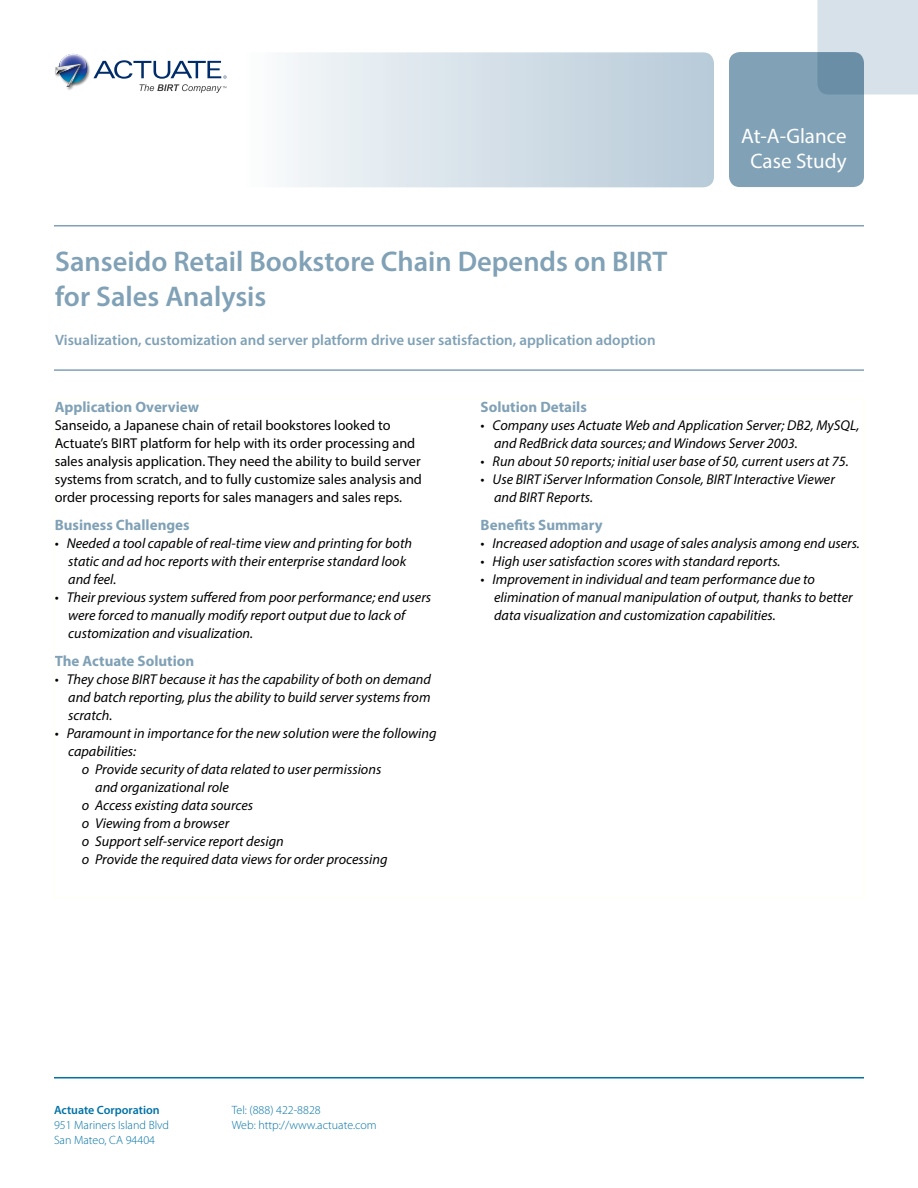
<style>
.page{position:relative;width:918px;height:1188px;background:#fff}
.page>*{position:absolute;margin:0;border:0;box-sizing:border-box;transform-origin:0 0}
.Cover_-_Title{font:600 28.5px/34.2px "Myriad Pro";color:#80a1b6}
.t1{font:21px/25.2px "Myriad Pro";color:#fff;text-align:center}
.Body_Subhead{font:600 15px "Myriad Pro";color:#80a1b6}
.Body_Subhead-2{font:700 15px "Myriad Pro";color:#80a1b6}
.Body_Bullet_Text{font:italic 14.25px/18px "Myriad Pro";color:#000}
.Body_Bullet_Text__La{font:italic 14.25px/18px "Myriad Pro";color:#000}
.INSIDE__Body_Copy{font:14.25px/18px "Myriad Pro";color:#000}
.Actuate_Corporate_Te{font:300 12px "Myriad Pro";color:#0072a6}
.Actuate_Corporate_Te-2{font:600 12px "Myriad Pro";color:#0072a6}
</style>
<div class="page">
<svg style="left:285px;top:52px;width:429px;height:135px"></svg>
<div style="left:729px;top:52px;width:135px;height:135px;background:#80a1b6;border-radius:11px"></div>
<svg style="left:93px;top:60px;width:134px;height:33px"></svg>
<img style="left:72px;top:53px;width:18px;height:26px">
<img style="left:55px;top:62px;width:32px;height:28px">
<svg style="left:56px;top:54px;width:30px;height:33px"></svg>
<svg style="left:818px;top:0;width:100px;height:94px"></svg>
<hr style="left:54px;top:225px;width:810px;height:1px;background:#80a1b6">
<hr style="left:54px;top:1077px;width:810px;height:1px;background:#0072a6">
<hr style="left:54px;top:369px;width:810px;height:2px;background:#80a1b6">
<p class="Cover_-_Title" style="left:55px;top:244px;width:614px">Sanseido Retail Bookstore Chain Depends on BIRT for Sales Analysis</p>
<p class="Body_Subhead" style="left:55px;top:330px;width:602px">Visualization, customization and server platform drive user satisfaction, application adoption</p>
<p class="t1" style="left:741px;top:123px;width:107px">At-A-Glance<br>Case Study</p>
<p class="Body_Subhead-2" style="left:55px;top:397px;width:146px">Application Overview</p>
<p class="INSIDE__Body_Copy" style="left:55px;top:416px;width:369px">Sanseido, a Japanese chain of retail bookstores looked to Actuate’s BIRT platform for help with its order processing and sales analysis application. They need the ability to build server systems from scratch, and to fully customize sales analysis and order processing reports for sales managers and sales reps.</p>
<p class="Body_Subhead-2" style="left:55px;top:515px;width:136px">Business Challenges</p>
<p class="Body_Bullet_Text" style="left:68px;top:534px;width:345px;text-indent:-14px">• Needed a tool capable of real-time view and printing for both static and ad hoc reports with their enterprise standard look and feel.</p>
<p class="Body_Bullet_Text__La" style="left:68px;top:588px;width:364px;text-indent:-14px">• Their previous system suffered from poor performance; end users were forced to manually modify report output due to lack of customization and visualization.</p>
<p class="Body_Subhead-2" style="left:55px;top:651px;width:141px">The Actuate Solution</p>
<p class="Body_Bullet_Text" style="left:68px;top:670px;width:364px;text-align:justify;text-indent:-14px">• They chose BIRT because it has the capability of both on demand and batch reporting, plus the ability to build server systems from scratch.</p>
<p class="Body_Bullet_Text" style="left:68px;top:724px;width:370px;text-indent:-14px">• Paramount in importance for the new solution were the following capabilities:</p>
<p class="Body_Bullet_Text" style="left:95px;top:760px;width:288px;text-indent:-14px">o Provide security of data related to user permissions and organizational role</p>
<p class="Body_Bullet_Text" style="left:82px;top:796px;width:173px">o Access existing data sources</p>
<p class="Body_Bullet_Text" style="left:82px;top:814px;width:149px">o Viewing from a browser</p>
<p class="Body_Bullet_Text" style="left:82px;top:832px;width:204px">o Support self-service report design</p>
<p class="Body_Bullet_Text" style="left:82px;top:850px;width:307px">o Provide the required data views for order processing</p>
<p class="Body_Subhead-2" style="left:481px;top:397px;width:108px">Solution Details</p>
<p class="Body_Bullet_Text" style="left:494px;top:416px;width:367px;text-indent:-14px">• Company uses Actuate Web and Application Server; DB2, MySQL, and RedBrick data sources; and Windows Server 2003.</p>
<p class="Body_Bullet_Text" style="left:481px;top:452px;width:370px">• Run about 50 reports; initial user base of 50, current users at 75.</p>
<p class="Body_Bullet_Text__La" style="left:494px;top:470px;width:342px;text-indent:-14px">• Use BIRT iServer Information Console, BIRT Interactive Viewer and BIRT Reports.</p>
<p class="Body_Subhead-2" style="left:481px;top:515px;width:124px">Benefits Summary</p>
<p class="Body_Bullet_Text" style="left:481px;top:534px;width:381px">• Increased adoption and usage ofsales analysis among end users.</p>
<p class="Body_Bullet_Text" style="left:481px;top:552px;width:302px">• High user satisfaction scores with standard reports.</p>
<p class="Body_Bullet_Text__La" style="left:494px;top:570px;width:360px;text-indent:-14px">• Improvement in individual and team performance due to elimination of manual manipulation of output, thanks to better data visualization and customization capabilities.</p>
<p class="Actuate_Corporate_Te-2" style="left:54px;top:1103px;width:107px">Actuate Corporation</p>
<p class="Actuate_Corporate_Te" style="left:54px;top:1118px;width:117px">951 Mariners Island Blvd</p>
<p class="Actuate_Corporate_Te" style="left:54px;top:1133px;width:103px">San Mateo, CA 94404</p>
<p class="Actuate_Corporate_Te" style="left:232px;top:1103px;width:90px">Tel: (888) 422-8828</p>
<p class="Actuate_Corporate_Te" style="left:232px;top:1118px;width:146px">Web: http://www.actuate.com</p>
</div>
